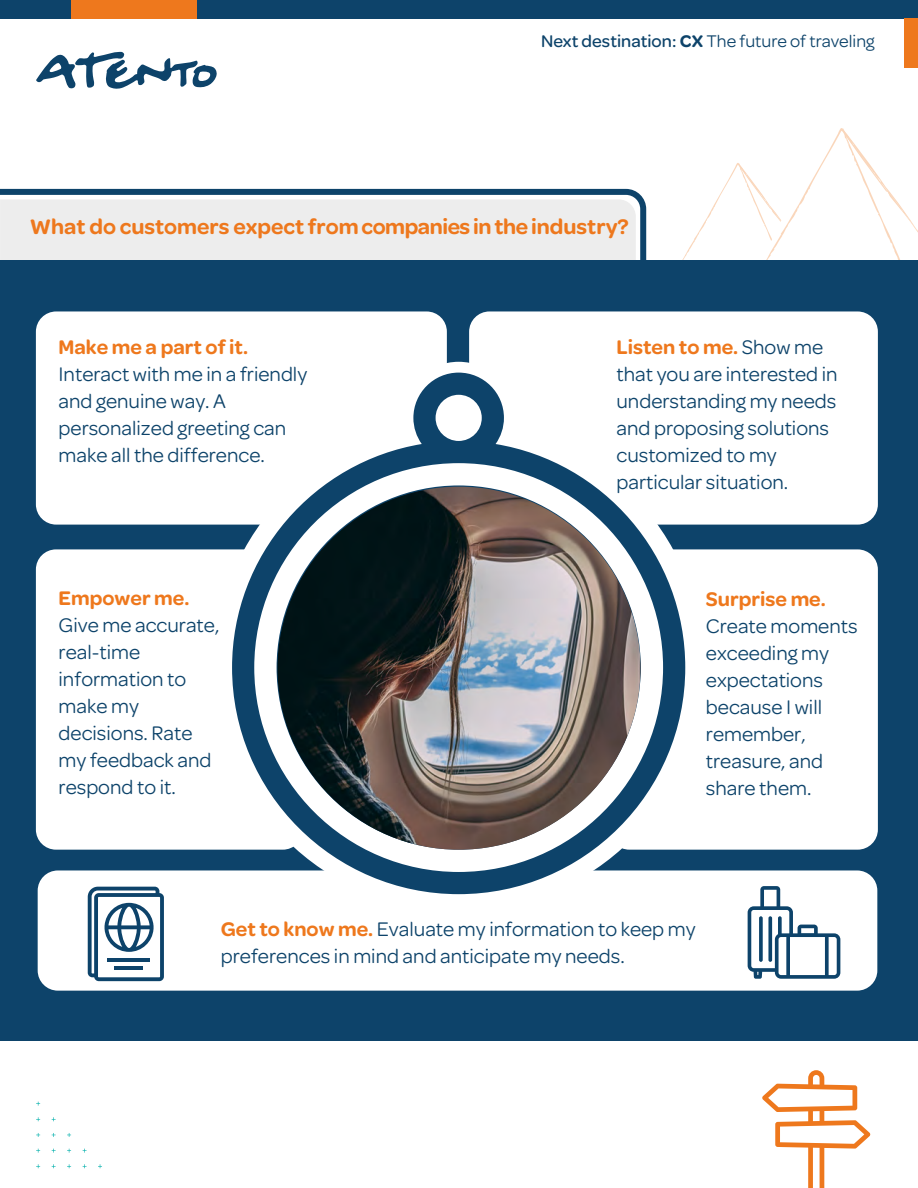
<style>
.page{position:relative;width:918px;height:1188px;background:#fff}
.page>*{position:absolute;margin:0;border:0;box-sizing:border-box;transform-origin:0 0}
.t1{font:600 22.5px "Omnes";color:#ee781d}
.t2{font:21px/27px "Omnes";color:#0d436a}
.t3{font:600 21px "Omnes";color:#ee781d}
.t4{font:18px "Omnes";color:#0d436a}
.s1{font-weight:500}
.s2{font-weight:600}
.s3{font-weight:600;color:#ee781d}
</style>
<div class="page">
<div style="left:0;top:0;width:918px;height:18px;background:#0d436a"></div>
<div style="left:71px;top:0;width:126px;height:18px;background:#ee781d"></div>
<svg style="left:36px;top:52px;width:181px;height:37px"></svg>
<div style="left:905px;top:18px;width:13px;height:50px;background:#ee781d"></div>
<svg style="left:36px;top:1133px;width:4px;height:4px"></svg>
<svg style="left:67px;top:1133px;width:4px;height:4px"></svg>
<svg style="left:682px;top:128px;width:236px;height:132px"></svg>
<svg style="left:0;top:188px;width:647px;height:72px;background:#dadee2"></svg>
<div style="left:0;top:260px;width:918px;height:781px;background:#0d436a"></div>
<div style="left:36px;top:311px;width:411px;height:214px;background:#fff;border-radius:20px"></div>
<div style="left:469px;top:311px;width:409px;height:214px;background:#fff;border-radius:20px"></div>
<div style="left:36px;top:549px;width:267px;height:301px;background:#fff;border-radius:20px"></div>
<div style="left:609px;top:549px;width:269px;height:301px;background:#fff;border-radius:20px"></div>
<div style="left:38px;top:870px;width:839px;height:121px;background:#fff;border-radius:20px"></div>
<div style="left:403px;top:362px;width:112px;height:112px;background:#fff;border-radius:50%"></div>
<svg style="left:232px;top:373px;width:453px;height:521px"></svg>
<svg style="left:762px;top:1070px;width:108px;height:118px"></svg>
<svg style="left:748px;top:886px;width:92px;height:93px"></svg>
<svg style="left:759px;top:916px;width:4px;height:46px"></svg>
<svg style="left:768px;top:916px;width:4px;height:46px"></svg>
<svg style="left:88px;top:887px;width:76px;height:94px"></svg>
<hr style="left:114px;top:966px;width:29px;height:4px;background:#0d436a">
<hr style="left:107px;top:958px;width:43px;height:4px;background:#0d436a">
<img style="left:277px;top:487px;width:364px;height:363px;border-radius:182px">
<p class="t4" style="left:541px;top:29px;width:335px"><span class="s1">Next destination:</span> <span class="s2">CX</span> The future of traveling</p>
<p class="t1" style="left:30px;top:210px;width:601px">What do customers expect from companies in the industry?</p>
<p class="t3" style="left:59px;top:332px;width:191px">Make me a part of it.</p>
<p class="t2" style="left:59px;top:360px;width:250px">Interact with me in a friendly and genuine way. A personalized greeting can make all the difference.</p>
<p class="t3" style="left:59px;top:583px;width:132px">Empower me.</p>
<p class="t2" style="left:59px;top:610px;width:162px">Give me accurate, real-time information to make my decisions. Rate my feedback and respond to it.</p>
<p class="t2" style="left:617px;top:333px;width:223px"><span class="s3">Listen to me.</span> Show me that you are interested in understanding my needs and proposing solutions customized to my particular situation.</p>
<p class="t3" style="left:706px;top:584px;width:121px">Surprise me.</p>
<p class="t2" style="left:706px;top:611px;width:153px">Create moments exceeding my expectations because I will remember, treasure, and share them.</p>
<p class="t2" style="left:221px;top:914px;width:476px"><span class="s3">Get to know me.</span> Evaluate my information to keep my preferences in mind and anticipate my needs.</p>
</div>
